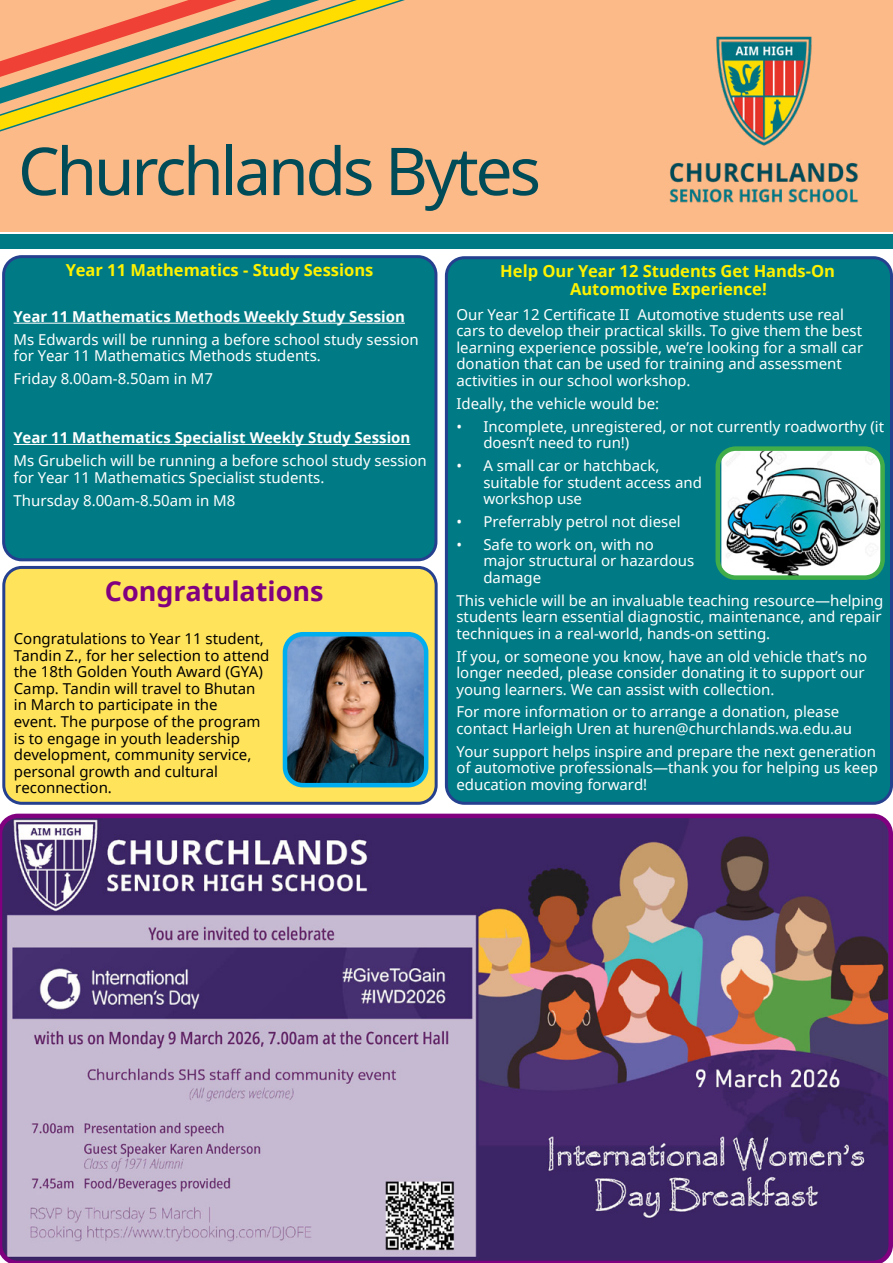
<style>
.page{position:relative;width:893px;height:1263px;background:#fff}
.page>*{position:absolute;margin:0;border:0;box-sizing:border-box;transform-origin:0 0}
.t1{font:66px "Noto Sans";letter-spacing:-.05em;color:#004b58}
.t2{font:700 27px "Noto Sans";color:#800080}
.t3{font:700 16.5px/18px "Noto Sans";color:#fff200;text-align:center}
.t4{font:15px/16.5px "Noto Sans";color:#fff}
.t5{font:15px/16.5px "Noto Sans";color:#000}
.t6{font:700 15px "Noto Sans";color:#fff}
</style>
<div class="page">
<div style="left:0;top:0;width:893px;height:232px;background:#fbba88"></div>
<img style="left:669px;top:36px;width:189px;height:167px">
<div style="left:0;top:234px;width:893px;height:15px;background:#007b85"></div>
<svg style="left:0;top:0;width:405px;height:132px"></svg>
<div style="left:446px;top:258px;width:445px;height:545px;background:#007b85;border-radius:18px"></div>
<div style="left:445px;top:256px;width:448px;height:549px;border:3px solid #25408f;border-radius:18px"></div>
<img style="left:721px;top:451px;width:159px;height:124px">
<div style="left:715px;top:446px;width:170px;height:134px;border:4px solid #41ad49;border-radius:18px"></div>
<div style="left:4px;top:567px;width:432px;height:236px;background:#ffe35b;border-radius:18px"></div>
<div style="left:2px;top:566px;width:436px;height:239px;border:3px solid #25408f;border-radius:18px"></div>
<img style="left:288px;top:637px;width:135px;height:145px">
<div style="left:283px;top:632px;width:145px;height:155px;border:4px solid #00aeef;border-radius:18px"></div>
<div style="left:4px;top:257px;width:432px;height:303px;background:#007b85;border-radius:18px"></div>
<hr style="left:14px;top:323px;width:391px;height:1px;background:#fff">
<hr style="left:14px;top:444px;width:396px;height:1px;background:#fff">
<div style="left:2px;top:255px;width:435px;height:306px;border:3px solid #25408f;border-radius:18px"></div>
<svg style="left:0;top:814px;width:893px;height:449px;background:#7c658c"></svg>
<h1 class="t1" style="left:18px;top:126px;width:525px">Churchlands Bytes</h1>
<p class="t3" style="left:66px;top:260px;width:309px">Year 11 Mathematics - Study Sessions</p>
<p class="t6" style="left:14px;top:306px;width:393px">Year 11 Mathematics Methods Weekly Study Session</p>
<p class="t4" style="left:14px;top:331px;width:407px">Ms Edwards will be running a before school study session for Year 11 Mathematics Methods students.</p>
<p class="t4" style="left:14px;top:370px;width:201px">Friday 8.00am-8.50am in M7</p>
<p class="t6" style="left:14px;top:427px;width:398px">Year 11 Mathematics Specialist Weekly Study Session</p>
<p class="t4" style="left:14px;top:452px;width:415px">Ms Grubelich will be running a before school study session for Year 11 Mathematics Specialist students.</p>
<p class="t4" style="left:14px;top:491px;width:223px">Thursday 8.00am-8.50am in M8</p>
<h2 class="t2" style="left:105px;top:572px;width:220px">Congratulations</h2>
<p class="t5" style="left:14px;top:630px;width:257px">Congratulations to Year 11 student,<br>Tandin Z., for her selection to attend the 18th Golden Youth Award (GYA)<br>Camp. Tandin will travel to Bhutan in March to participate in the<br>event. The purpose of the program is to engage in youth leadership development, community service, personal growth and cultural reconnection.</p>
<p class="t3" style="left:500px;top:261px;width:336px">Help Our Year 12 Students Get Hands-On<br>Automotive Experience!</p>
<p class="t4" style="left:456px;top:306px;width:408px">Our Year 12 Certificate II Automotive students use real cars to develop their practical skills. To give them the best learning experience possible, we’re looking for a small car donation that can be used for training and assessment activities in our school workshop.</p>
<p class="t4" style="left:456px;top:395px;width:204px">Ideally, the vehicle would be:</p>
<p class="t4" style="left:483px;top:418px;width:402px;text-indent:-27px">• Incomplete, unregistered, or not currently roadworthy (it doesn’t need to run!)</p>
<p class="t4" style="left:483px;top:457px;width:220px;text-indent:-27px">• A small car or hatchback, suitable for student access and workshop use</p>
<p class="t4" style="left:456px;top:513px;width:226px">• Preferrably petrol not diesel</p>
<p class="t4" style="left:483px;top:536px;width:212px;text-indent:-27px">• Safe to work on, with no major structural or hazardous damage</p>
<p class="t4" style="left:456px;top:592px;width:428px;text-align:justify">This vehicle will be an invaluable teaching resource—helping students learn essential diagnostic, maintenance, and repair techniques in a real-world, hands-on setting.</p>
<p class="t4" style="left:456px;top:647px;width:412px">If you, or someone you know, have an old vehicle that’s no longer needed, please consider donating it to support our young learners. We can assist with collection.</p>
<p class="t4" style="left:456px;top:703px;width:397px">For more information or to arrange a donation, please contact Harleigh Uren at huren@churchlands.wa.edu.au</p>
<p class="t4" style="left:456px;top:743px;width:423px">Your support helps inspire and prepare the next generation of automotive professionals—thank you for helping us keep education moving forward!</p>
</div>
